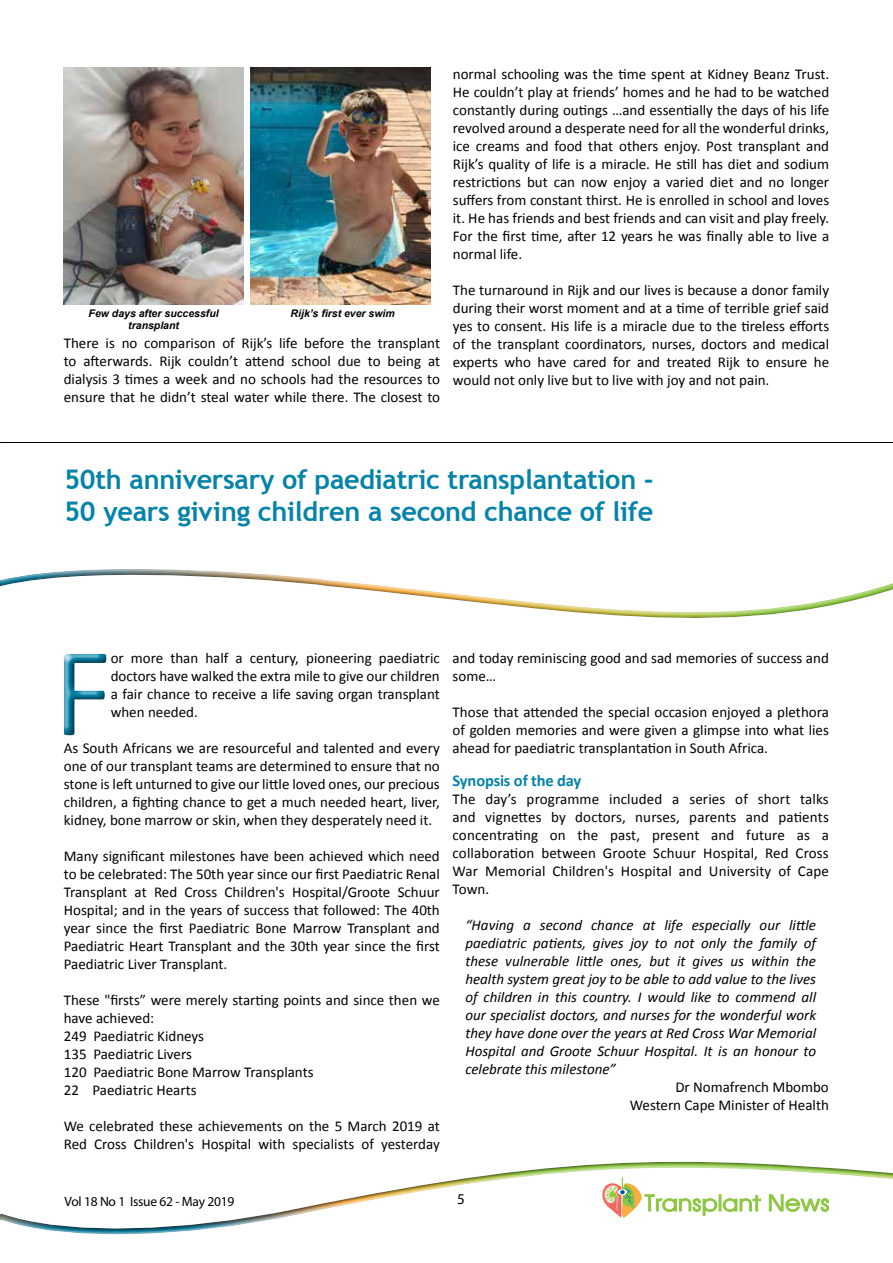
<style>
.page{position:relative;width:893px;height:1263px;background:#fff}
.page>*{position:absolute;margin:0;border:0;box-sizing:border-box;transform-origin:0 0}
.t1{font:700 27px/32.4px "Trebuchet MS";letter-spacing:-.01em;color:#0583a9}
.t2{font:700 16.5px "Calibri";letter-spacing:-.01em;color:#0583a9}
.t3{font:15px/18px "Calibri";color:#000;text-align:justify}
.t4{font:italic 15px/18px "Calibri";color:#000;text-align:justify}
.t5{font:15px "Myriad Pro";color:#000}
.t6{font:13.5px "Myriad Pro";letter-spacing:-.02em;color:#000}
.t7{font:italic 700 10.5px/12.6px "Arial";color:#000;text-align:center}
</style>
<div class="page">
<div style="left:2px;top:1159px;width:891px;height:72px;background:#000;opacity:.75"></div>
<hr style="left:0;top:1159px;width:2px;height:72px;background:#000;opacity:.75">
<svg style="left:602px;top:1177px;width:227px;height:41px"></svg>
<img style="left:601px;top:1181px;width:18px;height:34px">
<img style="left:64px;top:67px;width:180px;height:237px">
<img style="left:251px;top:67px;width:179px;height:237px">
<div style="left:62px;top:652px;width:45px;height:84px;background:#000;opacity:.75"></div>
<div style="left:1px;top:536px;width:892px;height:84px;background:#000;opacity:.75"></div>
<hr style="left:2px;top:440px;width:891px;height:3px;background:#000;opacity:.75">
<p class="t7" style="left:89px;top:307px;width:132px">Few days after successful transplant</p>
<p class="t7" style="left:291px;top:307px;width:106px">Rijk’s first ever swim</p>
<p class="t3" style="left:64px;top:334px;width:378px">There is no comparison of Rijk’s life before the transplant to afterwards. Rijk couldn’t attend school due to being at dialysis 3 times a week and no schools had the resources to ensure that he didn’t steal water while there. The closest to</p>
<p class="t3" style="left:453px;top:65px;width:378px">normal schooling was the time spent at Kidney Beanz Trust.<br>He couldn’t play at friends’ homes and he had to be watched constantly during outings …and essentially the days of his life revolved around a desperate need for all the wonderful drinks, ice creams and food that others enjoy. Post transplant and Rijk’s quality of life is a miracle. He still has diet and sodium restrictions but can now enjoy a varied diet and no longer suffers from constant thirst. He is enrolled in school and loves it. He has friends and best friends and can visit and play freely.<br>For the first time, after 12 years he was finally able to live a normal life.</p>
<p class="t3" style="left:453px;top:281px;width:378px">The turnaround in Rijk and our lives is because a donor family during their worst moment and at a time of terrible grief said yes to consent. His life is a miracle due to the tireless efforts of the transplant coordinators, nurses, doctors and medical experts who have cared for and treated Rijk to ensure he would not only live but to live with joy and not pain.</p>
<h1 class="t1" style="left:64px;top:463px;width:591px">50th anniversary of paediatric transplantation -<br>50 years giving children a second chance of life</h1>
<p class="t3" style="left:111px;top:649px;width:331px">or more than half a century, pioneering paediatric doctors have walked the extra mile to give our children a fair chance to receive a life saving organ transplant when needed.</p>
<p class="t3" style="left:64px;top:739px;width:378px">As South Africans we are resourceful and talented and every one of our transplant teams are determined to ensure that no stone is left unturned to give our little loved ones, our precious children, a fighting chance to get a much needed heart, liver, kidney, bone marrow or skin, when they desperately need it.</p>
<p class="t3" style="left:64px;top:847px;width:378px">Many significant milestones have been achieved which need to be celebrated: The 50th year since our first Paediatric Renal Transplant at Red Cross Children's Hospital/Groote Schuur Hospital; and in the years of success that followed: The 40th year since the first Paediatric Bone Marrow Transplant and Paediatric Heart Transplant and the 30th year since the first Paediatric Liver Transplant.</p>
<p class="t3" style="left:64px;top:991px;width:378px;text-align:left">These "firsts” were merely starting points and since then we have achieved:<br>249 Paediatric Kidneys<br>135 Paediatric Livers<br>120 Paediatric Bone Marrow Transplants<br>22 Paediatric Hearts</p>
<p class="t3" style="left:64px;top:1117px;width:378px">We celebrated these achievements on the 5 March 2019 at<br>Red Cross Children's Hospital with specialists of yesterday</p>
<p class="t3" style="left:453px;top:649px;width:378px">and today reminiscing good and sad memories of success and some…</p>
<p class="t3" style="left:453px;top:703px;width:378px">Those that attended the special occasion enjoyed a plethora of golden memories and were given a glimpse into what lies ahead for paediatric transplantation in South Africa.</p>
<p class="t2" style="left:453px;top:770px;width:130px">Synopsis of the day</p>
<p class="t3" style="left:453px;top:790px;width:378px">The day’s programme included a series of short talks and vignettes by doctors, nurses, parents and patients concentrating on the past, present and future as a collaboration between Groote Schuur Hospital, Red Cross War Memorial Children's Hospital and University of Cape Town.</p>
<p class="t4" style="left:465px;top:915px;width:352px">“Having a second chance at life especially our little paediatric patients, gives joy to not only the family of these vulnerable little ones, but it gives us within the health system great joy to be able to add value to the lives of children in this country. I would like to commend all our specialist doctors, and nurses for the wonderful work they have done over the years at Red Cross War Memorial Hospital and Groote Schuur Hospital. It is an honour to celebrate this milestone”</p>
<p class="t3" style="left:630px;top:1078px;width:201px;text-align:right">Dr Nomafrench Mbombo<br>Western Cape Minister of Health</p>
<p class="t6" style="left:65px;top:1193px;width:171px">Vol 18 No 1 Issue 62 - May 2019</p>
<p class="t5" style="left:457px;top:1189px;width:9px">5</p>
</div>
